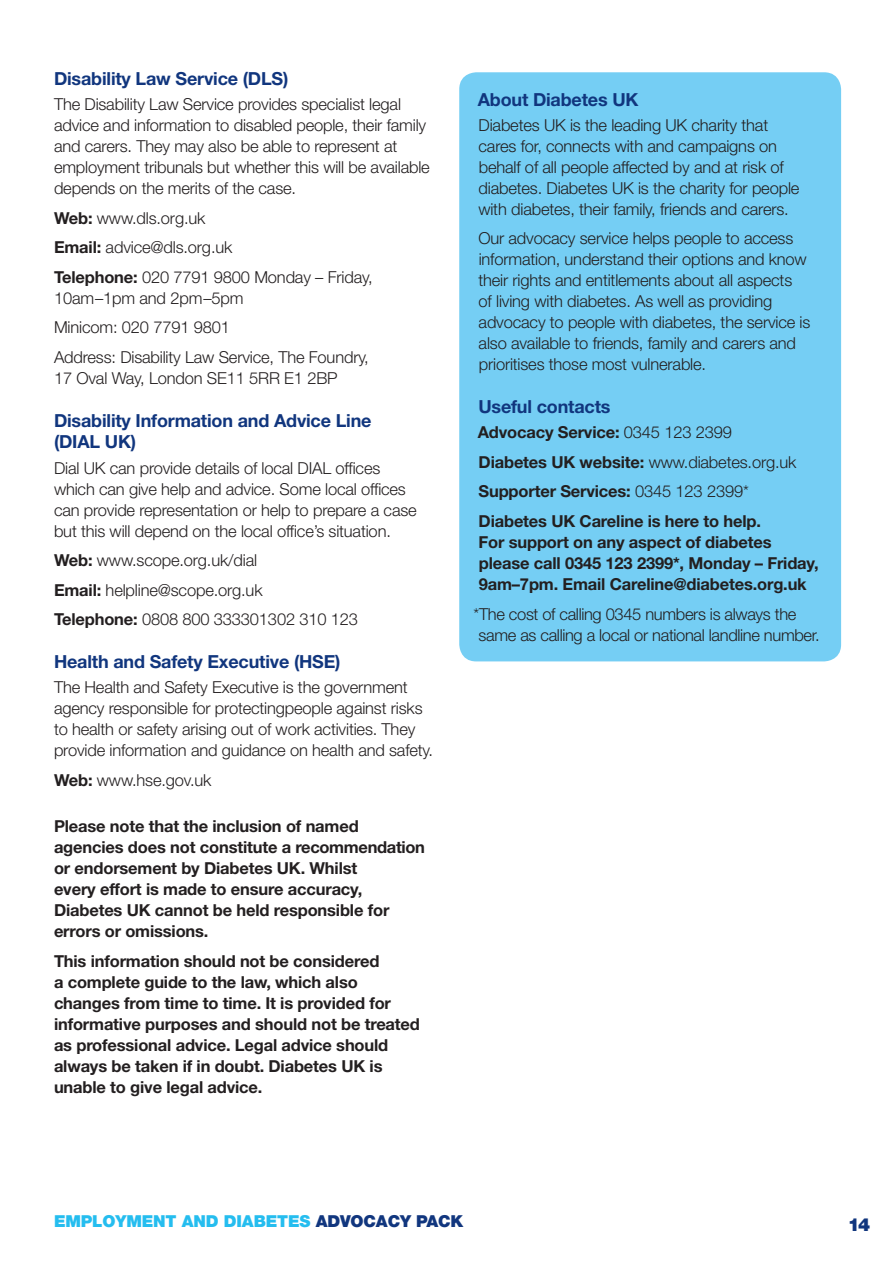
<style>
.page{position:relative;width:893px;height:1263px;background:#fff}
.page>*{position:absolute;margin:0;border:0;box-sizing:border-box;transform-origin:0 0}
.services{font:700 18px/21.6px "Helvetica Neue LT Std";letter-spacing:-.01em;color:#11367e}
.t1{font:900 18px "Helvetica Neue LT Std";color:#11367e}
.t2{font:300 16.5px/21px "Helvetica Neue LT Std";letter-spacing:-.01em;color:#231f20}
.t3{font:700 16.5px/21px "Helvetica Neue LT Std";letter-spacing:-.01em;color:#231f20}
.t4{font:900 16.5px "Helvetica Neue LT Std";letter-spacing:-.01em;color:#25bdef}
.s1{font-weight:700}
.s2{font-weight:300}
.s3{color:#11367e}
</style>
<div class="page">
<div style="left:459px;top:72px;width:382px;height:589px;background:#75cef4;border-radius:17px"></div>
<p class="services" style="left:54px;top:68px;width:236px">Disability Law Service (DLS)</p>
<p class="t2" style="left:54px;top:94px;width:377px">The Disability Law Service provides specialist legal advice and information to disabled people, their family and carers. They may also be able to represent at employment tribunals but whether this will be available depends on the merits of the case.</p>
<p class="t2" style="left:54px;top:207px;width:153px"><span class="s1">Web:</span> www.dls.org.uk</p>
<p class="t2" style="left:54px;top:237px;width:180px"><span class="s1">Email:</span> advice@dls.org.uk</p>
<p class="t2" style="left:54px;top:266px;width:320px"><span class="s1">Telephone:</span> 020 7791 9800 Monday – Friday,<br>10am–1pm and 2pm–5pm</p>
<p class="t2" style="left:54px;top:317px;width:177px">Minicom: 020 7791 9801</p>
<p class="t2" style="left:54px;top:346px;width:316px">Address: Disability Law Service, The Foundry,<br>17 Oval Way, London SE11 5RR E1 2BP</p>
<p class="services" style="left:54px;top:409px;width:319px">Disability Information and Advice Line (DIAL UK)</p>
<p class="t2" style="left:54px;top:457px;width:364px">Dial UK can provide details of local DIAL offices which can give help and advice. Some local offices can provide representation or help to prepare a case but this will depend on the local office’s situation.</p>
<p class="t2" style="left:54px;top:549px;width:205px"><span class="s1">Web:</span> www.scope.org.uk/dial</p>
<p class="t2" style="left:54px;top:579px;width:210px"><span class="s1">Email:</span> helpline@scope.org.uk</p>
<p class="t2" style="left:54px;top:608px;width:306px"><span class="s1">Telephone:</span> 0808 800 333301302 310 123</p>
<p class="services" style="left:54px;top:650px;width:288px">Health and Safety Executive (HSE)</p>
<p class="t2" style="left:54px;top:677px;width:381px">The Health and Safety Executive is the government agency responsible for protectingpeople against risks to health or safety arising out of work activities. They provide information and guidance on health and safety.</p>
<p class="t2" style="left:54px;top:769px;width:159px"><span class="s1">Web:</span> www.hse.gov.uk</p>
<p class="t3" style="left:54px;top:816px;width:372px">Please note that the inclusion of named agencies does not constitute a recommendation or endorsement by Diabetes UK. Whilst<br>every effort is made to ensure accuracy, Diabetes UK cannot be held responsible for errors or omissions.</p>
<p class="t3" style="left:54px;top:950px;width:367px">This information should not be considered<br>a complete guide to the law, which also changes from time to time. It is provided for informative purposes and should not be treated as professional advice. Legal advice should always be taken if in doubt. Diabetes UK is unable to give legal advice.</p>
<p class="services" style="left:478px;top:88px;width:162px">About Diabetes UK</p>
<p class="t2" style="left:478px;top:114px;width:323px">Diabetes UK is the leading UK charity that cares for, connects with and campaigns on behalf of all people affected by and at risk of diabetes. Diabetes UK is the charity for people with diabetes, their family, friends and carers.</p>
<p class="t2" style="left:478px;top:228px;width:334px">Our advocacy service helps people to access information, understand their options and know their rights and entitlements about all aspects<br>of living with diabetes. As well as providing advocacy to people with diabetes, the service is also available to friends, family and carers and prioritises those most vulnerable.</p>
<p class="services" style="left:478px;top:396px;width:134px">Useful contacts</p>
<p class="t3" style="left:478px;top:422px;width:256px">Advocacy Service: <span class="s2">0345 123 2399</span></p>
<p class="t2" style="left:479px;top:451px;width:319px"><span class="s1">Diabetes UK website:</span> www.diabetes.org.uk</p>
<p class="t3" style="left:479px;top:481px;width:272px">Supporter Services: <span class="s2">0345 123 2399*</span></p>
<p class="t3" style="left:479px;top:510px;width:341px">Diabetes UK Careline is here to help.<br>For support on any aspect of diabetes please call 0345 123 2399*, Monday – Friday, 9am–7pm. Email Careline@diabetes.org.uk</p>
<p class="t2" style="left:479px;top:603px;width:343px;text-indent:-5px">*The cost of calling 0345 numbers is always the same as calling a local or national landline number.</p>
<p class="t4" style="left:54px;top:1211px;width:411px">EMPLOYMENT AND DIABETES <span class="s3">ADVOCACY PACK</span></p>
<p class="t1" style="left:848px;top:1213px;width:24px">14</p>
</div>
